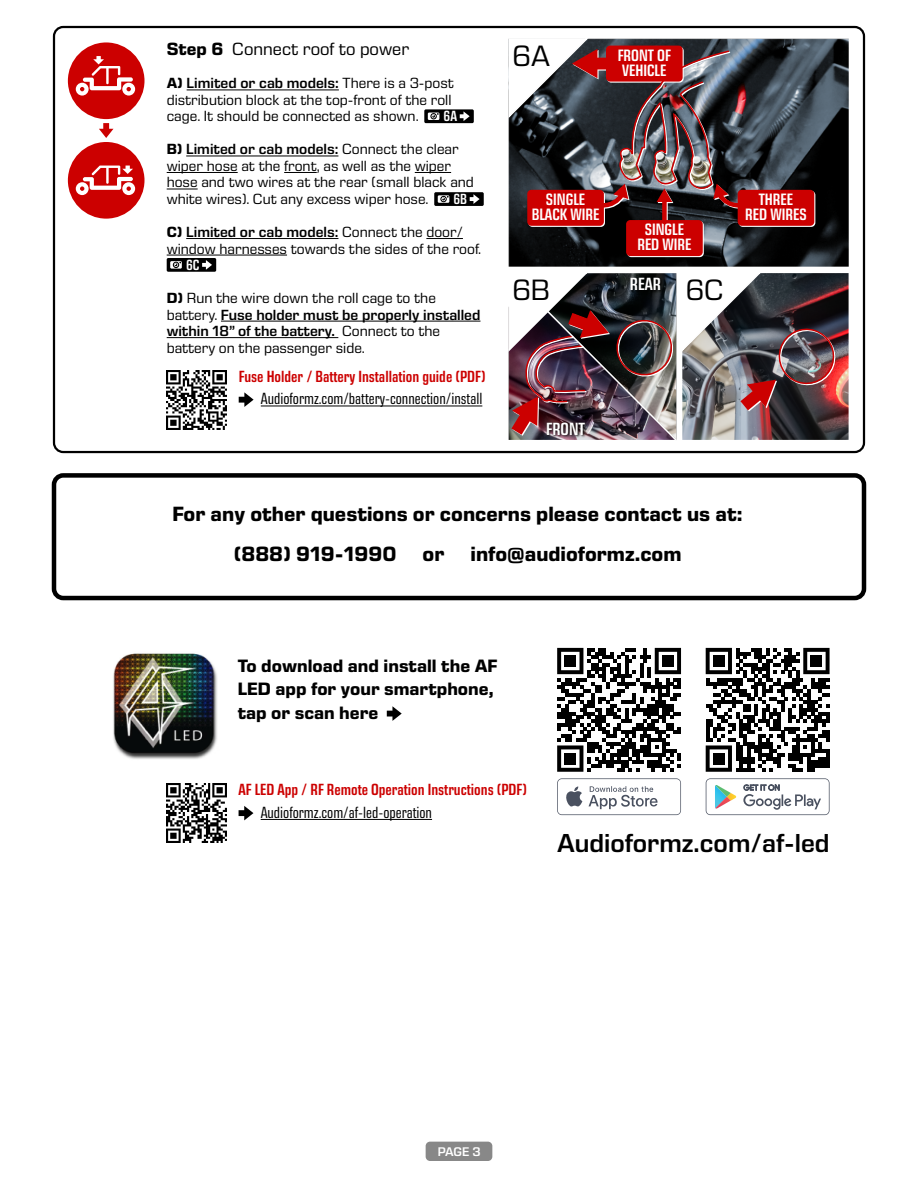
<style>
.page{position:relative;width:918px;height:1188px;background:#fff}
.page>*{position:absolute;margin:0;border:0;box-sizing:border-box;transform-origin:0 0}
.t1{font:30px "Eurostile Next LT Pro";color:#000}
.t2{font:600 26.55px "Eurostile Next LT Pro";color:#000}
.t3{font:700 21px/40.5px "Eurostile Next LT Pro";color:#000;text-align:center}
.t4{font:700 18.3px/23.7px "Eurostile Next LT Pro";color:#000}
.t5{font:18px "Eurostile Next LT Pro";color:#000}
.t6{font:600 condensed 18px "Eurostile Next LT Pro";color:#fff}
.t7{font:600 condensed 16.8px/14.9px "Eurostile Next LT Pro";color:#fff;text-align:center}
.t8{font:600 condensed 16.5px "Eurostile Next LT Pro";color:#c00}
.t9{font:condensed 16.5px "Eurostile Next LT Pro";color:#000}
.t10{font:15px/16.5px "Eurostile Next LT Pro";color:#000}
.t11{font:600 condensed 15px "Eurostile Next LT Pro";color:#fff}
.t12{font:600 12.75px "Eurostile Next LT Pro";color:#fff}
.s1{font-weight:700}
.s2{font-weight:600}
</style>
<div class="page">
<div style="left:52px;top:473px;width:814px;height:127px;border:4px solid #000;border-radius:9px"></div>
<div style="left:426px;top:1142px;width:66px;height:19px;background:#888;border-radius:4px"></div>
<div style="left:53px;top:26px;width:812px;height:427px;border:2px solid #000;border-radius:9px"></div>
<hr style="left:187px;top:90px;width:152px;height:1px;background:#000">
<hr style="left:186px;top:156px;width:152px;height:1px;background:#000">
<hr style="left:167px;top:172px;width:71px;height:1px;background:#000">
<hr style="left:284px;top:172px;width:33px;height:1px;background:#000">
<hr style="left:415px;top:172px;width:36px;height:1px;background:#000">
<hr style="left:167px;top:189px;width:31px;height:1px;background:#000">
<hr style="left:186px;top:238px;width:152px;height:1px;background:#000">
<hr style="left:426px;top:238px;width:37px;height:1px;background:#000">
<hr style="left:167px;top:255px;width:120px;height:1px;background:#000">
<hr style="left:221px;top:321px;width:259px;height:1px;background:#000">
<hr style="left:167px;top:337px;width:171px;height:1px;background:#000">
<div style="left:68px;top:142px;width:77px;height:77px;background:#c00;border-radius:50%"></div>
<svg style="left:76px;top:166px;width:59px;height:29px"></svg>
<div style="left:68px;top:42px;width:77px;height:77px;background:#c00;border-radius:50%"></div>
<svg style="left:76px;top:56px;width:59px;height:40px"></svg>
<svg style="left:99px;top:123px;width:15px;height:15px"></svg>
<svg style="left:239px;top:392px;width:15px;height:15px"></svg>
<hr style="left:261px;top:406px;width:221px;height:1px;background:#000">
<img style="left:167px;top:370px;width:59px;height:59px">
<img style="left:509px;top:39px;width:340px;height:227px">
<svg style="left:528px;top:191px;width:77px;height:36px"></svg>
<svg style="left:739px;top:191px;width:76px;height:36px"></svg>
<svg style="left:627px;top:221px;width:77px;height:36px"></svg>
<div style="left:663px;top:201px;width:5px;height:22px;background:#c6c7c7"></div>
<div style="left:527px;top:190px;width:77px;height:36px;background:#c00;border-radius:4px"></div>
<div style="left:738px;top:190px;width:76px;height:36px;background:#c00;border-radius:4px"></div>
<div style="left:626px;top:220px;width:77px;height:36px;background:#c00;border-radius:4px"></div>
<div style="left:662px;top:200px;width:5px;height:22px;background:#c00"></div>
<svg style="left:508px;top:38px;width:238px;height:173px;background:#684c51"></svg>
<div style="left:424px;top:109px;width:50px;height:14px;background:#000;border-radius:2px"></div>
<svg style="left:460px;top:111px;width:10px;height:10px"></svg>
<svg style="left:428px;top:113px;width:11px;height:7px"></svg>
<svg style="left:431px;top:113px;width:8px;height:5px"></svg>
<div style="left:434px;top:192px;width:50px;height:14px;background:#000;border-radius:2px"></div>
<svg style="left:470px;top:194px;width:10px;height:10px"></svg>
<svg style="left:438px;top:195px;width:11px;height:8px"></svg>
<svg style="left:441px;top:196px;width:8px;height:5px"></svg>
<div style="left:167px;top:258px;width:49px;height:14px;background:#000;border-radius:2px"></div>
<svg style="left:202px;top:260px;width:10px;height:10px"></svg>
<svg style="left:170px;top:261px;width:12px;height:8px"></svg>
<svg style="left:173px;top:262px;width:8px;height:6px"></svg>
<img style="left:838px;top:273px;width:11px;height:167px">
<img style="left:508px;top:273px;width:330px;height:167px">
<svg style="left:239px;top:806px;width:14px;height:14px"></svg>
<hr style="left:261px;top:819px;width:171px;height:1px;background:#000">
<img style="left:167px;top:783px;width:59px;height:60px">
<img style="left:113px;top:653px;width:104px;height:106px">
<svg style="left:557px;top:648px;width:124px;height:124px"></svg>
<div style="left:565px;top:655px;width:11px;height:12px;background:#000"></div>
<div style="left:662px;top:655px;width:12px;height:12px;background:#000"></div>
<div style="left:565px;top:753px;width:11px;height:11px;background:#000"></div>
<svg style="left:557px;top:778px;width:124px;height:37px"></svg>
<svg style="left:706px;top:648px;width:124px;height:124px"></svg>
<div style="left:713px;top:655px;width:11px;height:12px;background:#000"></div>
<div style="left:811px;top:655px;width:11px;height:12px;background:#000"></div>
<div style="left:713px;top:753px;width:11px;height:11px;background:#000"></div>
<svg style="left:706px;top:778px;width:124px;height:37px"></svg>
<svg style="left:387px;top:706px;width:15px;height:15px"></svg>
<p class="t5" style="left:167px;top:39px;width:244px"><span class="s1">Step 6</span> Connect roof to power</p>
<p class="t10" style="left:167px;top:75px;width:289px"><span class="s1">A)</span> <span class="s2">Limited or cab models:</span> There is a 3-post distribution block at the top-front of the roll cage. It should be connected as shown.</p>
<p class="t10" style="left:167px;top:141px;width:309px"><span class="s1">B)</span> <span class="s2">Limited or cab models:</span> Connect the clear wiper hose at the front, as well as the wiper hose and two wires at the rear (small black and white wires). Cut any excess wiper hose.</p>
<p class="t10" style="left:167px;top:224px;width:316px"><span class="s1">C)</span> <span class="s2">Limited or cab models:</span> Connect the door/ window harnesses towards the sides of the roof.</p>
<p class="t10" style="left:167px;top:290px;width:315px"><span class="s1">D)</span> Run the wire down the roll cage to the battery. <span class="s2">Fuse holder must be properly installed within 18” of the battery.</span> Connect to the battery on the passenger side.</p>
<p class="t9" style="left:261px;top:390px;width:223px">Audioformz.com/battery-connection/install</p>
<p class="t11" style="left:444px;top:108px;width:15px">6A</p>
<p class="t11" style="left:453px;top:191px;width:15px">6B</p>
<p class="t11" style="left:186px;top:257px;width:15px">6C</p>
<p class="t8" style="left:239px;top:367px;width:248px">Fuse Holder / Battery Installation guide (PDF)</p>
<h1 class="t1" style="left:513px;top:40px;width:39px">6A</h1>
<p class="t7" style="left:618px;top:48px;width:55px;text-align:left">FRONT OF<br>VEHICLE</p>
<p class="t7" style="left:532px;top:192px;width:69px">SINGLE<br>BLACK WIRE</p>
<p class="t7" style="left:745px;top:192px;width:63px">THREE<br>RED WIRES</p>
<p class="t7" style="left:637px;top:222px;width:56px">SINGLE<br>RED WIRE</p>
<h1 class="t1" style="left:512px;top:274px;width:39px">6B</h1>
<p class="t6" style="left:630px;top:274px;width:33px">REAR</p>
<h1 class="t1" style="left:686px;top:274px;width:39px">6C</h1>
<p class="t6" style="left:546px;top:419px;width:40px">FRONT</p>
<h3 class="t3" style="left:173px;top:494px;width:572px">For any other questions or concerns please contact us at: (888) 919-1990 or info@audioformz.com</h3>
<p class="t4" style="left:238px;top:654px;width:261px">To download and install the AF<br>LED app for your smartphone, tap or scan here</p>
<p class="t8" style="left:239px;top:781px;width:290px">AF LED App / RF Remote Operation Instructions (PDF)</p>
<p class="t9" style="left:261px;top:803px;width:173px">Audioformz.com/af-led-operation</p>
<h2 class="t2" style="left:557px;top:828px;width:274px">Audioformz.com/af-led</h2>
<p class="t12" style="left:438px;top:1144px;width:44px">PAGE 3</p>
</div>
